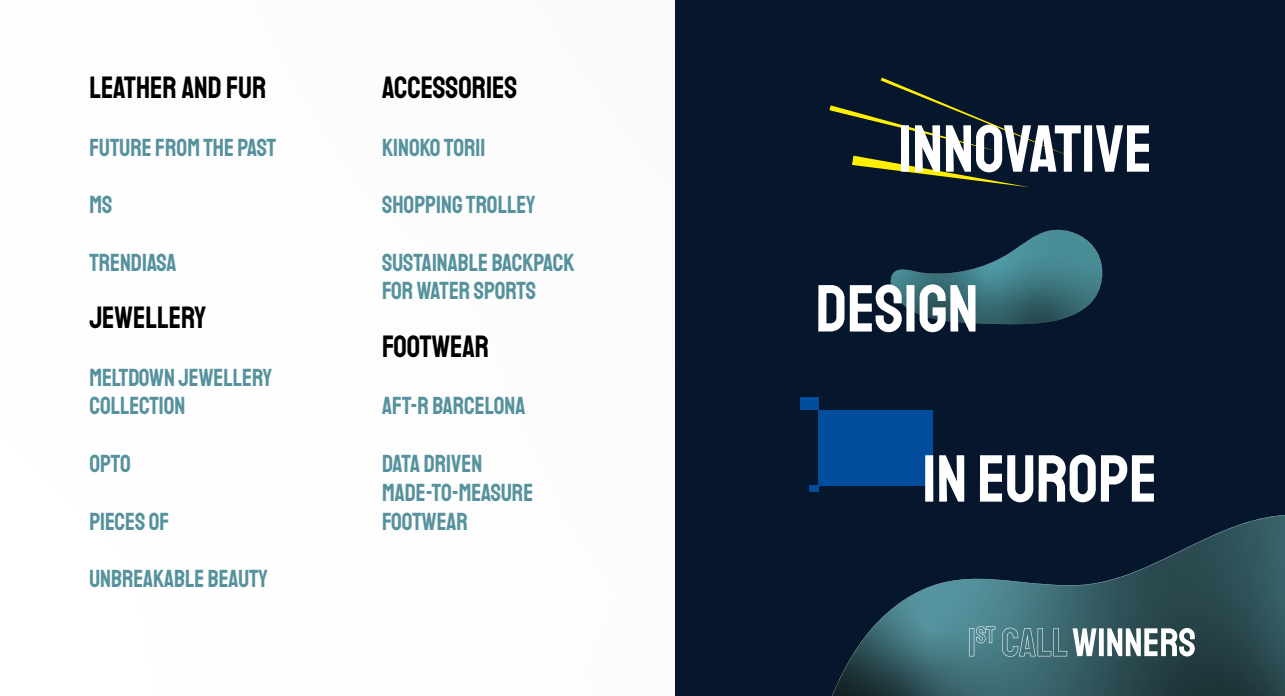
<style>
.page{position:relative;width:1285px;height:696px;background:#fff}
.page>*{position:absolute;margin:0;border:0;box-sizing:border-box;transform-origin:0 0}
.t1{font:66.62px "Staatliches";color:#fff}
.t2{font:31.25px "Staatliches";color:#000;scale:.94 1}
.t3{font:25px/28.8px "Staatliches";color:#56929d;scale:.94 1}
</style>
<div class="page">
<div style="left:675px;top:0;width:610px;height:696px;background:#05162d"></div>
<svg style="left:832px;top:515px;width:453px;height:181px"></svg>
<svg style="left:969px;top:626px;width:26px;height:30px"></svg>
<svg style="left:1002px;top:628px;width:94px;height:29px;background:#6a8e94"></svg>
<div style="left:1099px;top:628px;width:5px;height:28px;background:#fff"></div>
<svg style="left:1107px;top:628px;width:88px;height:28px;background:#a8b4b6"></svg>
<svg style="left:829px;top:78px;width:244px;height:109px"></svg>
<div style="left:818px;top:410px;width:115px;height:76px;background:#034d9e"></div>
<svg style="left:890px;top:230px;width:213px;height:95px"></svg>
<div style="left:800px;top:397px;width:18px;height:13px;background:#034d9e"></div>
<div style="left:809px;top:486px;width:9px;height:6px;background:#034d9e"></div>
<p class="t2" style="left:89px;top:67px;width:190px">LEATHER AND FUR</p>
<p class="t3" style="left:89px;top:133px;width:200px">FUTURE FROM THE PAST</p>
<p class="t3" style="left:89px;top:190px;width:26px">MS</p>
<p class="t3" style="left:89px;top:248px;width:94px">TRENDIASA</p>
<p class="t2" style="left:89px;top:297px;width:126px">JEWELLERY</p>
<p class="t3" style="left:89px;top:363px;width:196px">MELTDOWN JEWELLERY<br>COLLECTION</p>
<p class="t3" style="left:89px;top:449px;width:46px">OPTO</p>
<p class="t3" style="left:89px;top:506px;width:87px">PIECES OF</p>
<p class="t3" style="left:89px;top:564px;width:192px">UNBREAKABLE BEAUTY</p>
<p class="t2" style="left:382px;top:67px;width:145px">ACCESSORIES</p>
<p class="t3" style="left:382px;top:133px;width:111px">KINOKO TORII</p>
<p class="t3" style="left:382px;top:190px;width:165px">SHOPPING TROLLEY</p>
<p class="t3" style="left:382px;top:248px;width:206px">SUSTAINABLE BACKPACK<br>FOR WATER SPORTS</p>
<p class="t2" style="left:382px;top:325px;width:115px">FOOTWEAR</p>
<p class="t3" style="left:382px;top:391px;width:154px">AFT-R BARCELONA</p>
<p class="t3" style="left:382px;top:449px;width:162px">DATA DRIVEN<br>MADE-TO-MEASURE<br>FOOTWEAR</p>
<h1 class="t1" style="left:898px;top:105px;width:255px">INNOVATIVE</h1>
<h1 class="t1" style="left:816px;top:264px;width:165px">DESIGN</h1>
<h1 class="t1" style="left:922px;top:435px;width:236px">IN EUROPE</h1>
</div>
